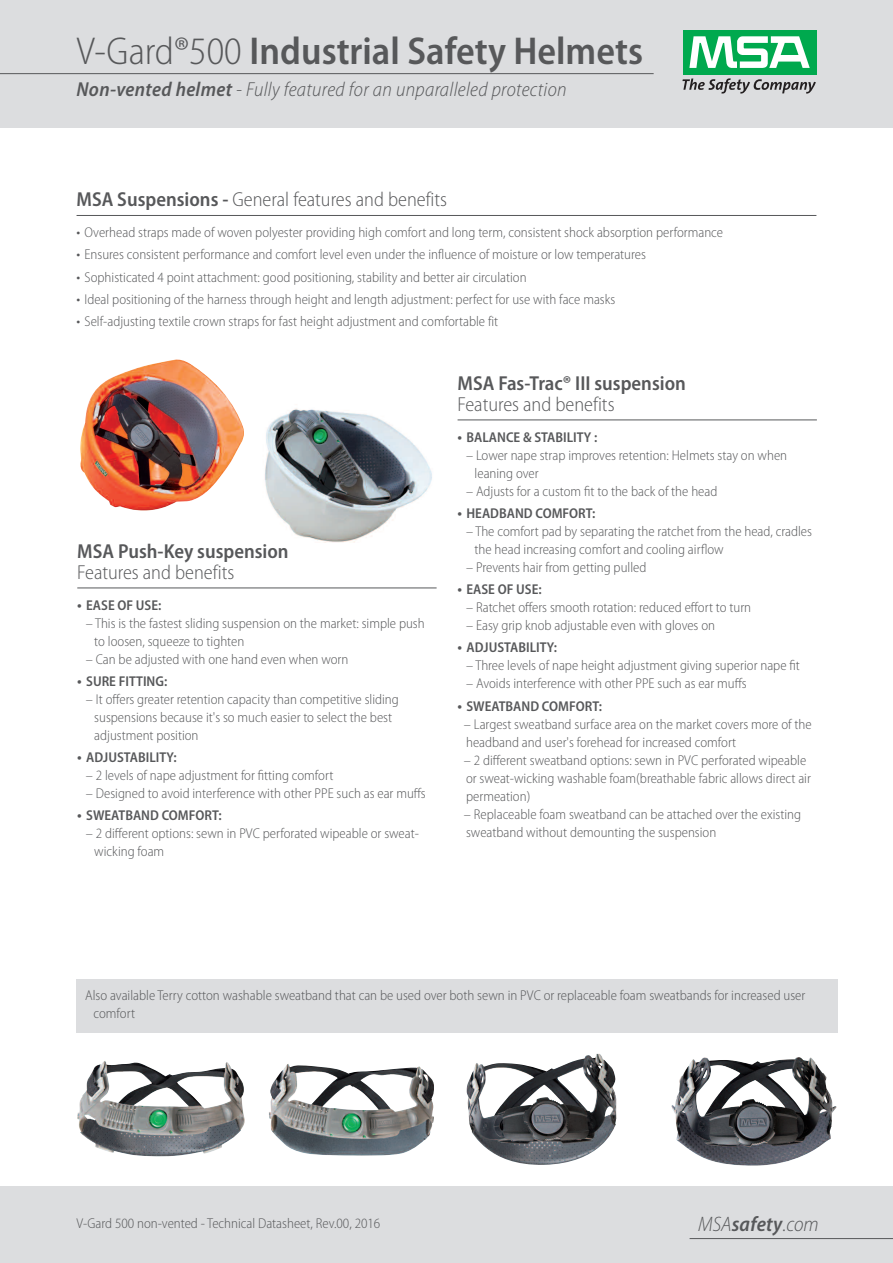
<style>
.page{position:relative;width:893px;height:1263px;background:#fff}
.page>*{position:absolute;margin:0;border:0;box-sizing:border-box;transform-origin:0 0}
.t1{font:600 semi-condensed 39px "Myriad Pro";color:#57585a}
.t2{font:italic 300 semi-condensed 21px "Myriad Pro";color:#57585a}
.t3{font:300 semi-condensed 20.25px "Myriad Pro";color:#57585a}
.t4{font:italic 300 semi-condensed 20.25px "Myriad Pro";letter-spacing:.015em;color:#57585a}
.t5{font:600 semi-condensed 20.25px "Myriad Pro";color:#57585a}
.t6{font:300 semi-condensed 14.25px/18px "Myriad Pro";color:#57585a}
.t7{font:600 semi-condensed 14.25px "Myriad Pro";color:#57585a}
.s1{font-weight:300}
.s2{font-weight:600}
.s3{font-size:15.6px}
</style>
<div class="page">
<div style="left:0;top:1186px;width:893px;height:77px;background:#dcdddf"></div>
<hr style="left:690px;top:1238px;width:203px;height:1px;background:#57585a">
<img style="left:269px;top:1064px;width:165px;height:92px">
<img style="left:77px;top:1061px;width:168px;height:95px">
<img style="left:467px;top:1054px;width:149px;height:111px">
<img style="left:671px;top:1057px;width:165px;height:84px">
<div style="left:0;top:0;width:893px;height:128px;background:#dcdddf"></div>
<div style="left:683px;top:30px;width:133px;height:44px;background:#00a94e"></div>
<svg style="left:689px;top:36px;width:121px;height:32px"></svg>
<svg style="left:682px;top:78px;width:134px;height:16px"></svg>
<hr style="left:0;top:73px;width:654px;height:1px;background:#57585a">
<hr style="left:77px;top:587px;width:360px;height:1px;background:#57585a">
<hr style="left:458px;top:419px;width:359px;height:1px;background:#57585a">
<div style="left:77px;top:979px;width:761px;height:53px;background:#dcdddf"></div>
<hr style="left:77px;top:215px;width:739px;height:1px;background:#57585a">
<img style="left:80px;top:359px;width:164px;height:152px">
<img style="left:265px;top:408px;width:167px;height:135px">
<h1 class="t1" style="left:77px;top:36px;width:568px"><span class="s1">V-Gard®500</span> Industrial Safety Helmets</h1>
<h3 class="t4" style="left:77px;top:81px;width:492px"><span class="s2">Non-vented helmet</span> - Fully featured for an unparalleled protection</h3>
<h3 class="t3" style="left:77px;top:192px;width:372px"><span class="s2">MSA Suspensions -</span> General features and benefits</h3>
<p class="t6" style="left:77px;top:225px;width:648px"><span class="s3">•</span> Overhead straps made of woven polyester providing high comfort and long term, consistent shock absorption performance</p>
<p class="t6" style="left:77px;top:247px;width:571px"><span class="s3">•</span> Ensures consistent performance and comfort level even under the influence of moisture or low temperatures</p>
<p class="t6" style="left:77px;top:269px;width:452px"><span class="s3">•</span> Sophisticated 4 point attachment: good positioning, stability and better air circulation</p>
<p class="t6" style="left:77px;top:291px;width:540px"><span class="s3">•</span> Ideal positioning of the harness through height and length adjustment: perfect for use with face masks</p>
<p class="t6" style="left:77px;top:314px;width:423px"><span class="s3">•</span> Self-adjusting textile crown straps for fast height adjustment and comfortable fit</p>
<h3 class="t5" style="left:77px;top:544px;width:213px">MSA Push-Key suspension</h3>
<h3 class="t3" style="left:77px;top:565px;width:159px">Features and benefits</h3>
<p class="t7" style="left:77px;top:600px;width:86px"><span class="s3">•</span> EASE OF USE:</p>
<p class="t6" style="left:94px;top:615px;width:332px;text-indent:-9px">– This is the fastest sliding suspension on the market: simple push to loosen, squeeze to tighten</p>
<p class="t6" style="left:86px;top:651px;width:264px">– Can be adjusted with one hand even when worn</p>
<p class="t7" style="left:77px;top:676px;width:92px"><span class="s3">•</span> SURE FITTING:</p>
<p class="t6" style="left:94px;top:691px;width:306px;text-indent:-9px">– It offers greater retention capacity than competitive sliding suspensions because it's so much easier to select the best adjustment position</p>
<p class="t7" style="left:77px;top:752px;width:101px"><span class="s3">•</span> ADJUSTABILITY:</p>
<p class="t6" style="left:86px;top:768px;width:249px">– 2 levels of nape adjustment for fitting comfort</p>
<p class="t6" style="left:86px;top:786px;width:341px">– Designed to avoid interference with other PPE such as ear muffs</p>
<p class="t7" style="left:77px;top:810px;width:146px"><span class="s3">•</span> SWEATBAND COMFORT:</p>
<p class="t6" style="left:94px;top:826px;width:326px;text-indent:-9px">– 2 different options: sewn in PVC perforated wipeable or sweat&shy;wicking foam</p>
<h3 class="t5" style="left:458px;top:376px;width:230px">MSA Fas-Trac® III suspension</h3>
<h3 class="t3" style="left:458px;top:397px;width:159px">Features and benefits</h3>
<p class="t7" style="left:458px;top:432px;width:141px"><span class="s3">•</span> BALANCE &amp; STABILITY :</p>
<p class="t6" style="left:475px;top:447px;width:314px;text-indent:-9px">– Lower nape strap improves retention: Helmets stay on when leaning over</p>
<p class="t6" style="left:466px;top:483px;width:253px">– Adjusts for a custom fit to the back of the head</p>
<p class="t7" style="left:458px;top:508px;width:139px"><span class="s3">•</span> HEADBAND COMFORT:</p>
<p class="t6" style="left:475px;top:523px;width:339px;text-indent:-9px">– The comfort pad by separating the ratchet from the head, cradles the head increasing comfort and cooling airflow</p>
<p class="t6" style="left:466px;top:559px;width:182px">– Prevents hair from getting pulled</p>
<p class="t7" style="left:458px;top:584px;width:86px"><span class="s3">•</span> EASE OF USE:</p>
<p class="t6" style="left:466px;top:600px;width:287px">– Ratchet offers smooth rotation: reduced effort to turn</p>
<p class="t6" style="left:466px;top:618px;width:251px">– Easy grip knob adjustable even with gloves on</p>
<p class="t7" style="left:458px;top:642px;width:101px"><span class="s3">•</span> ADJUSTABILITY:</p>
<p class="t6" style="left:466px;top:658px;width:335px">– Three levels of nape height adjustment giving superior nape fit</p>
<p class="t6" style="left:466px;top:676px;width:282px">– Avoids interference with other PPE such as ear muffs</p>
<p class="t7" style="left:458px;top:701px;width:146px"><span class="s3">•</span> SWEATBAND COMFORT:</p>
<p class="t6" style="left:464px;top:716px;width:349px">– Largest sweatband surface area on the market covers more of the headband and user's forehead for increased comfort</p>
<p class="t6" style="left:464px;top:752px;width:348px">– 2 different sweatband options: sewn in PVC perforated wipeable or sweat-wicking washable foam(breathable fabric allows direct air permeation)</p>
<p class="t6" style="left:464px;top:806px;width:339px">– Replaceable foam sweatband can be attached over the existing sweatband without demounting the suspension</p>
<p class="t6" style="left:94px;top:988px;width:713px;text-indent:-9px">Also available Terry cotton washable sweatband that can be used over both sewn in PVC or replaceable foam sweatbands for increased user comfort</p>
<p class="t6" style="left:77px;top:1215px;width:305px">V-Gard 500 non-vented - Technical Datasheet, Rev.00, 2016</p>
<h2 class="t2" style="left:698px;top:1216px;width:122px">MSA<span class="s2">safety</span>.com</h2>
</div>
